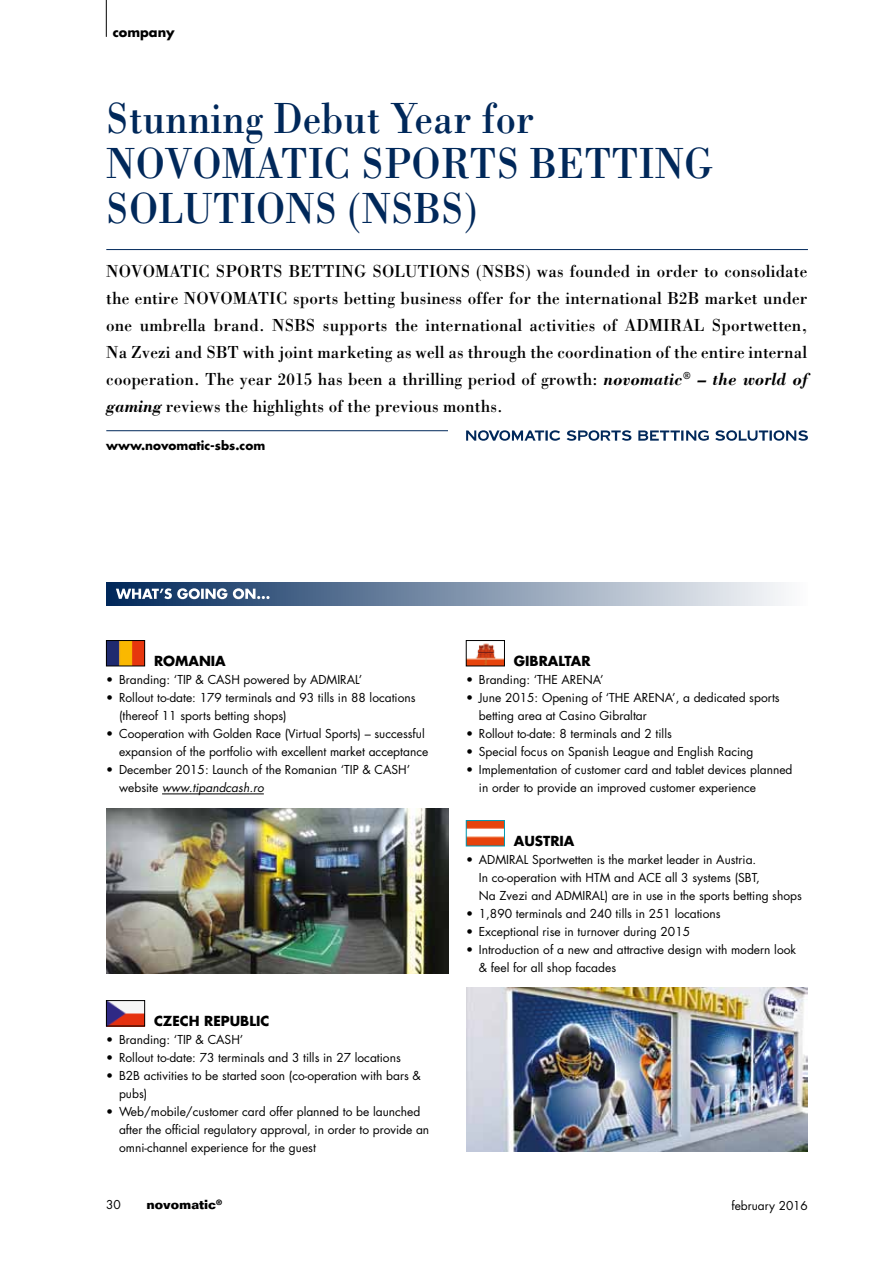
<style>
.page{position:relative;width:893px;height:1263px;background:#fff}
.page>*{position:absolute;margin:0;border:0;box-sizing:border-box;transform-origin:0 0}
.t1{font:45px/45px "Bodoni";letter-spacing:.005em;color:#00285a;scale:.9 1}
.t2{font:18px/27px "Bodoni";letter-spacing:.005em;color:#000;text-align:justify;scale:.95 1}
.t3{font:700 13.5px "Futura";color:#000}
.t4{font:700 12.9px "Folio";color:#000}
.t5{font:700 12.9px "Futura";color:#000}
.t6{font:12px/18px "Futura";color:#000}
.t7{font:italic 12px "Futura";color:#000}
.t8{font:700 12px "Futura";color:#000}
.t9{font:11.85px "Futura";color:#000}
.s1{font-weight:700;font-style:italic}
.s2{font-style:normal}
</style>
<div class="page">
<hr style="left:106px;top:0;width:1px;height:37px;background:#000">
<hr style="left:162px;top:793px;width:102px;height:1px;background:#000">
<img style="left:108px;top:642px;width:35px;height:22px">
<div style="left:106px;top:640px;width:39px;height:26px;border:1px solid #000"></div>
<img style="left:108px;top:1002px;width:35px;height:22px">
<div style="left:106px;top:1000px;width:39px;height:26px;border:1px solid #000"></div>
<img style="left:468px;top:643px;width:35px;height:21px">
<div style="left:466px;top:640px;width:39px;height:26px;border:1px solid #000"></div>
<img style="left:468px;top:822px;width:35px;height:22px">
<div style="left:466px;top:820px;width:39px;height:26px;border:1px solid #009bb4"></div>
<img style="left:106px;top:808px;width:342px;height:165px">
<hr style="left:106px;top:249px;width:702px;height:1px;background:#00285a">
<hr style="left:106px;top:430px;width:702px;height:1px;background:#00285a">
<div style="left:448px;top:425px;width:388px;height:32px;background:#fff"></div>
<svg style="left:466px;top:430px;width:94px;height:11px"></svg>
<svg style="left:567px;top:430px;width:64px;height:11px"></svg>
<svg style="left:638px;top:430px;width:71px;height:11px"></svg>
<svg style="left:715px;top:430px;width:93px;height:11px"></svg>
<div style="left:106px;top:582px;width:702px;height:23px;background:linear-gradient(to right,#002759,#fdfcfd)"></div>
<img style="left:466px;top:987px;width:342px;height:165px">
<svg style="left:116px;top:588px;width:154px;height:11px"></svg>
<p class="t5" style="left:113px;top:23px;width:63px">company</p>
<h1 class="t1" style="left:106px;top:94px;width:676px">Stunning Debut Year for<br>NOVOMATIC SPORTS BETTING<br>SOLUTIONS (NSBS)</h1>
<p class="t2" style="left:106px;top:258px;width:740px">NOVOMATIC SPORTS BETTING SOLUTIONS (NSBS) was founded in order to consolidate the entire NOVOMATIC sports betting business offer for the international B2B market under one umbrella brand. NSBS supports the international activities of ADMIRAL Sportwetten, Na Zvezi and SBT with joint marketing as well as through the coordination of the entire internal cooperation. The year 2015 has been a thrilling period of growth: <span class="s1">novomatic</span><sup>®</sup> <span class="s1">– the world of gaming</span> reviews the highlights of the previous months.</p>
<p class="t8" style="left:106px;top:437px;width:160px">www.novomatic-sbs.com</p>
<p class="t3" style="left:154px;top:652px;width:73px">ROMANIA</p>
<p class="t6" style="left:106px;top:670px;width:258px">• Branding: ‘TIP &amp; CASH powered by ADMIRAL’</p>
<p class="t6" style="left:119px;top:688px;width:298px;text-indent:-13px">• Rollout to-date: 179 terminals and 93 tills in 88 locations (thereof 11 sports betting shops)</p>
<p class="t6" style="left:106px;top:724px;width:323px;text-align:right">• Cooperation with Golden Race (Virtual Sports) – successful expansion of the portfolio with excellent market acceptance</p>
<p class="t6" style="left:106px;top:760px;width:286px">• December 2015: Launch of the Romanian ‘Tip &amp; Cash</p>
<p class="t6" style="left:407px;top:760px;width:5px">’</p>
<p class="t7" style="left:119px;top:779px;width:146px"><span class="s2">website</span> www.tipandcash.ro</p>
<p class="t3" style="left:154px;top:1012px;width:117px">CZECH REPUBLIC</p>
<p class="t6" style="left:106px;top:1030px;width:139px">• Branding: ‘TIP &amp; CASH’</p>
<p class="t6" style="left:106px;top:1048px;width:296px">• Rollout to-date: 73 terminals and 3 tills in 27 locations</p>
<p class="t6" style="left:119px;top:1066px;width:303px;text-indent:-13px">• B2B activities to be started soon (co-operation with bars &amp; pubs)</p>
<p class="t6" style="left:119px;top:1102px;width:312px;text-indent:-13px">• Web/mobile/customer card offer planned to be launched after the official regulatory approval, in order to provide an omni-channel experience for the guest</p>
<p class="t3" style="left:514px;top:652px;width:78px">GIBRALTAR</p>
<p class="t6" style="left:466px;top:670px;width:139px">• Branding: ‘THE ARENA’</p>
<p class="t6" style="left:466px;top:688px;width:185px">• June 2015: Opening of ‘The Arena</p>
<p class="t6" style="left:672px;top:688px;width:109px">’, a dedicated sports</p>
<p class="t6" style="left:479px;top:706px;width:169px">betting area at Casino Gibraltar</p>
<p class="t6" style="left:466px;top:724px;width:207px">• Rollout to-date: 8 terminals and 2 tills</p>
<p class="t6" style="left:466px;top:742px;width:289px">• Special focus on Spanish League and English Racing</p>
<p class="t6" style="left:479px;top:760px;width:315px;text-indent:-13px">• Implementation of customer card and tablet devices planned in order to provide an improved customer experience</p>
<p class="t3" style="left:514px;top:832px;width:62px">AUSTRIA</p>
<p class="t6" style="left:479px;top:850px;width:324px;text-indent:-13px">• ADMIRAL Sportwetten is the market leader in Austria.<br>In co-operation with HTM and ACE all 3 systems (SBT,<br>Na Zvezi and ADMIRAL) are in use in the sports betting shops</p>
<p class="t6" style="left:466px;top:904px;width:256px">• 1,890 terminals and 240 tills in 251 locations</p>
<p class="t6" style="left:466px;top:922px;width:226px">• Exceptional rise in turnover during 2015</p>
<p class="t6" style="left:479px;top:940px;width:319px;text-indent:-13px">• Introduction of a new and attractive design with modern look &amp; feel for all shop facades</p>
<p class="t9" style="left:106px;top:1197px;width:16px">30</p>
<p class="t4" style="left:147px;top:1197px;width:77px">novomatic<sup>®</sup></p>
<p class="t9" style="left:731px;top:1197px;width:78px">february 2016</p>
</div>
